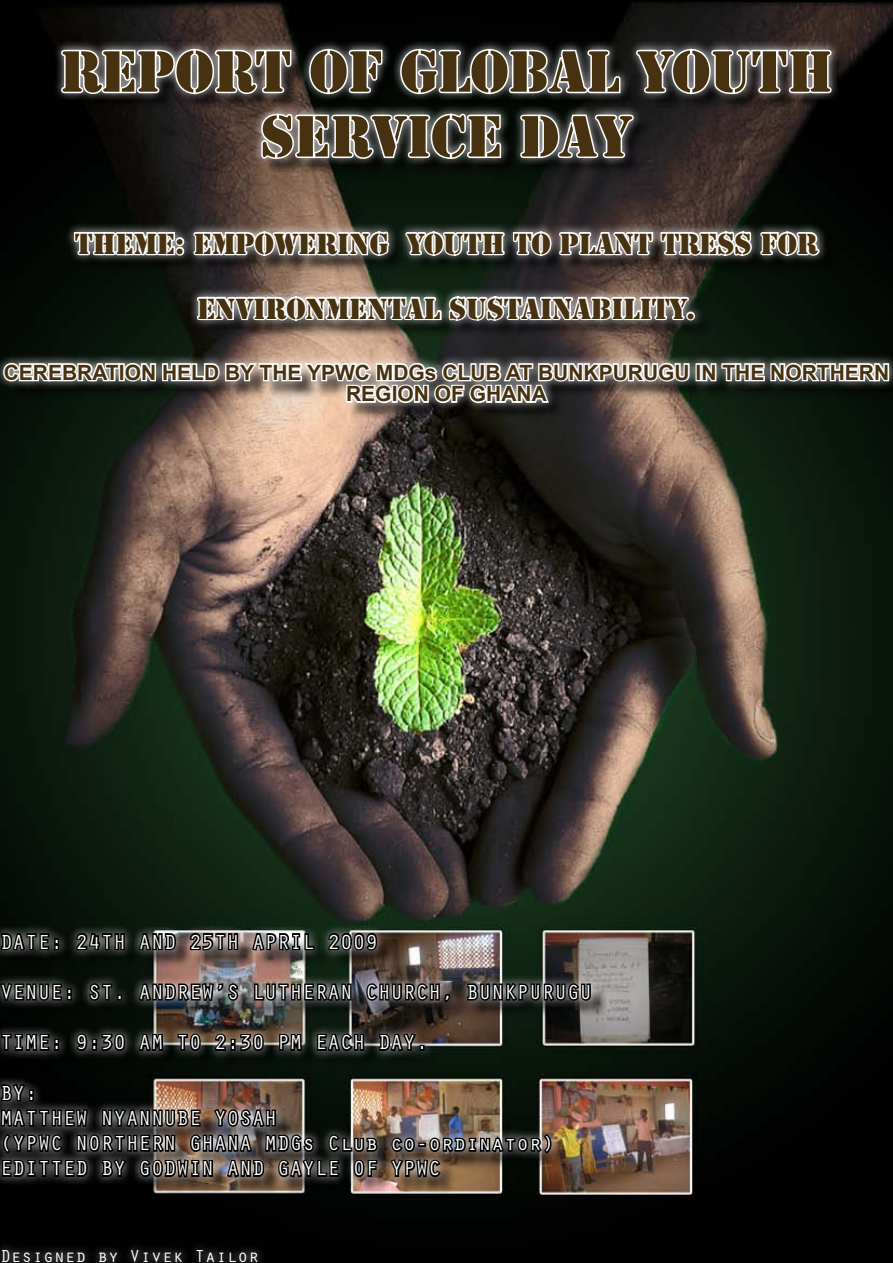
<style>
.page{position:relative;width:893px;height:1263px;background:#fff}
.page>*{position:absolute;margin:0;border:0;box-sizing:border-box;transform-origin:0 0}
.t1{font:54px/64.8px "Stencil Std";color:#463111;text-align:center}
.t2{font:27px "Stencil Std";color:#463111}
.t3{font:21px/25.2px "Orator Std";color:#fff}
.t4{font:700 21px/21.6px "Arial";color:#463111;text-align:center}
.t5{font:18px "Orator Std";color:#fff}
</style>
<div class="page">
<img style="left:0;top:0;width:893px;height:39px">
<div style="left:0;top:39px;width:893px;height:1224px;background:#fff;opacity:.75"></div>
<svg style="left:59px;top:47px;width:234px;height:49px"></svg>
<svg style="left:308px;top:47px;width:76px;height:49px"></svg>
<svg style="left:399px;top:47px;width:223px;height:49px"></svg>
<svg style="left:635px;top:47px;width:198px;height:50px"></svg>
<svg style="left:260px;top:112px;width:243px;height:49px"></svg>
<svg style="left:518px;top:113px;width:118px;height:47px"></svg>
<svg style="left:72px;top:215px;width:320px;height:54px"></svg>
<svg style="left:404px;top:227px;width:417px;height:31px"></svg>
<svg style="left:195px;top:279px;width:496px;height:55px"></svg>
<div style="left:686px;top:312px;width:9px;height:8px;border:3px solid #fff;border-radius:50%"></div>
<div style="left:695px;top:363px;width:7px;height:18px;border:3px solid #fff"></div>
<svg style="left:700px;top:359px;width:191px;height:26px"></svg>
<svg style="left:1px;top:344px;width:691px;height:63px"></svg>
<img style="left:0;top:779px;width:592px;height:484px">
<h1 class="t1" style="left:60px;top:40px;width:775px">REPORT OF GLOBAL YOUTH<br>SERVICE DAY</h1>
<p class="t2" style="left:75px;top:226px;width:745px">THEME: EMPOWERING YOUTH TO PLANT TRESS FOR</p>
<p class="t2" style="left:197px;top:291px;width:500px">ENVIRONMENTAL SUSTAINABILITY.</p>
<p class="t4" style="left:4px;top:362px;width:887px">CEREBRATION HELD BY THE YPWC MDGs CLUB AT BUNKPURUGU IN THE NORTHERN<br>REGION OF GHANA</p>
<p class="t3" style="left:0;top:928px;width:380px">DATE: 24TH AND 25TH APRIL 2009</p>
<p class="t3" style="left:0;top:978px;width:594px">VENUE: ST. ANDREW’S LUTHERAN CHURCH, BUNKPURUGU</p>
<p class="t3" style="left:0;top:1029px;width:430px">TIME: 9:30 AM TO 2:30 PM EACH DAY.</p>
<p class="t3" style="left:0;top:1079px;width:556px">BY:<br>MATTHEW NYANNUBE YOSAH<br>(YPWC NORTHERN GHANA MDGs Club co-ordinator)<br>EDITTED BY GODWIN AND GAYLE OF YPWC</p>
<p class="t5" style="left:0;top:1243px;width:261px">Designed by Vivek Tailor</p>
</div>
